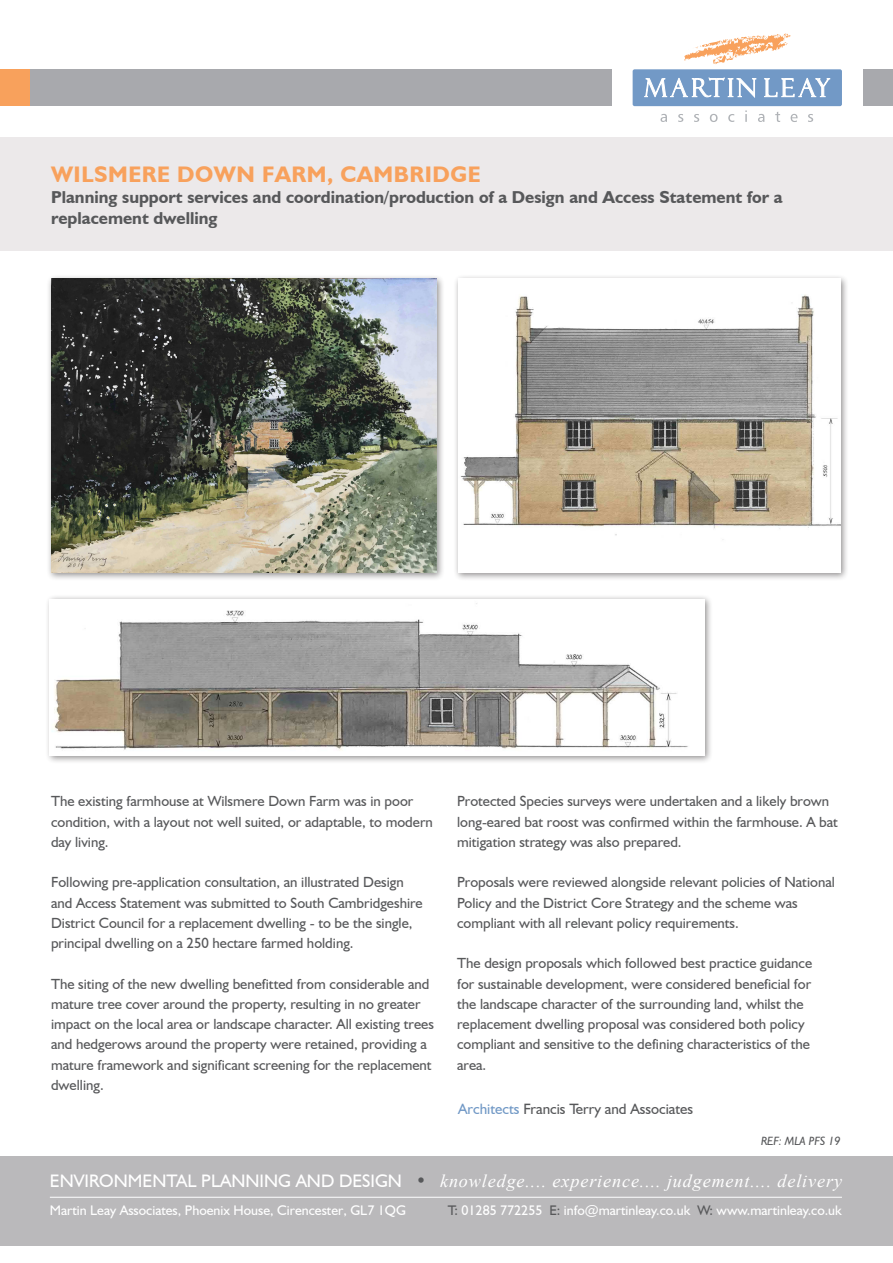
<style>
.page{position:relative;width:893px;height:1263px;background:#fff}
.page>*{position:absolute;margin:0;border:0;box-sizing:border-box;transform-origin:0 0}
.t1{font:700 22.5px "Humanist 521 BT";letter-spacing:.025em;color:#f8a15c}
.t2{font:italic 18.15px "Times New Roman";letter-spacing:.05em;color:#fff}
.t3{font:700 17.25px/21px "Humanist 521 BT";color:#57585a}
.Project_sub_heading{font:15px "Humanist 521 BT";color:#57585a}
.Project_body_text{font:14.7px/20.2px "Humanist 521 BT";color:#57585a}
.t4{font:13.95px "Humanist 521 BT";color:#fff}
.Project_body_text-2{font:italic 12px "Humanist 521 BT";color:#57585a}
.s1{color:#7299c6}
.s2{font-family:"Humanist 521 BT";font-style:normal}
.s3{font-family:"Humanist 521 BT";font-style:normal;color:#57585a}
.s4{color:#57585a}
</style>
<div class="page">
<div style="left:0;top:137px;width:893px;height:114px;background:#ece9ea"></div>
<div style="left:0;top:1156px;width:893px;height:90px;background:#bab9bb"></div>
<div style="left:0;top:69px;width:611px;height:37px;background:#a8a9ad"></div>
<div style="left:863px;top:69px;width:30px;height:37px;background:#a8a9ad"></div>
<div style="left:0;top:69px;width:30px;height:37px;background:#f8a15c"></div>
<div style="left:633px;top:69px;width:209px;height:37px;background:#7299c6;border-radius:2px"></div>
<svg style="left:644px;top:77px;width:186px;height:45px"></svg>
<svg style="left:684px;top:33px;width:107px;height:32px"></svg>
<hr style="left:50px;top:1197px;width:792px;height:1px;background:#fff">
<div style="left:453px;top:274px;width:396px;height:307px;background:#231f20;opacity:.5"></div>
<img style="left:458px;top:279px;width:383px;height:294px">
<div style="left:45px;top:594px;width:667px;height:170px;background:#231f20;opacity:.5"></div>
<img style="left:50px;top:599px;width:654px;height:157px">
<div style="left:46px;top:274px;width:398px;height:307px;background:#231f20;opacity:.5"></div>
<img style="left:51px;top:279px;width:385px;height:294px">
<div style="left:547px;top:546px;width:242px;height:19px;background:#fff"></div>
<p class="t1" style="left:51px;top:160px;width:431px">WILSMERE DOWN FARM, CAMBRIDGE</p>
<p class="t3" style="left:51px;top:186px;width:733px">Planning support services and coordination/production of a Design and Access Statement for a replacement dwelling</p>
<p class="Project_body_text" style="left:51px;top:791px;width:383px">The existing farmhouse at Wilsmere Down Farm was in poor condition, with a layout not well suited, or adaptable, to modern day living.</p>
<p class="Project_body_text" style="left:51px;top:872px;width:373px">Following pre-application consultation, an illustrated Design and Access Statement was submitted to South Cambridgeshire District Council for a replacement dwelling - to be the single, principal dwelling on a 250 hectare farmed holding.</p>
<p class="Project_body_text" style="left:51px;top:973px;width:384px">The siting of the new dwelling benefitted from considerable and mature tree cover around the property, resulting in no greater impact on the local area or landscape character. All existing trees and hedgerows around the property were retained, providing a mature framework and significant screening for the replacement dwelling.</p>
<p class="Project_body_text" style="left:457px;top:791px;width:382px">Protected Species surveys were undertaken and a likely brown long-eared bat roost was confirmed within the farmhouse. A bat mitigation strategy was also prepared.</p>
<p class="Project_body_text" style="left:457px;top:872px;width:379px">Proposals were reviewed alongside relevant policies of National<br>Policy and the District Core Strategy and the scheme was compliant with all relevant policy requirements.</p>
<p class="Project_body_text" style="left:457px;top:953px;width:357px">The design proposals which followed best practice guidance for sustainable development, were considered beneficial for the landscape character of the surrounding land, whilst the replacement dwelling proposal was considered both policy compliant and sensitive to the defining characteristics of the area.</p>
<p class="Project_sub_heading" style="left:458px;top:1100px;width:237px"><span class="s1">Architects</span> Francis Terry and Associates</p>
<p class="Project_body_text-2" style="left:761px;top:1133px;width:81px">REF: MLA PFS 19</p>
<p class="t2" style="left:50px;top:1169px;width:794px"><span class="s2">ENVIRONMENTAL PLANNING AND DESIGN</span> <span class="s3">•</span> knowledge.... experience.... judgement.... delivery</p>
<p class="t4" style="left:50px;top:1202px;width:358px">Martin Leay Associates, Phoenix House, Cirencester, GL7 1QG</p>
<p class="t4" style="left:448px;top:1202px;width:395px"><span class="s4">T:</span> 01285 772255 <span class="s4">E:</span> info@martinleay.co.uk <span class="s4">W:</span> www.martinleay.co.uk</p>
</div>
